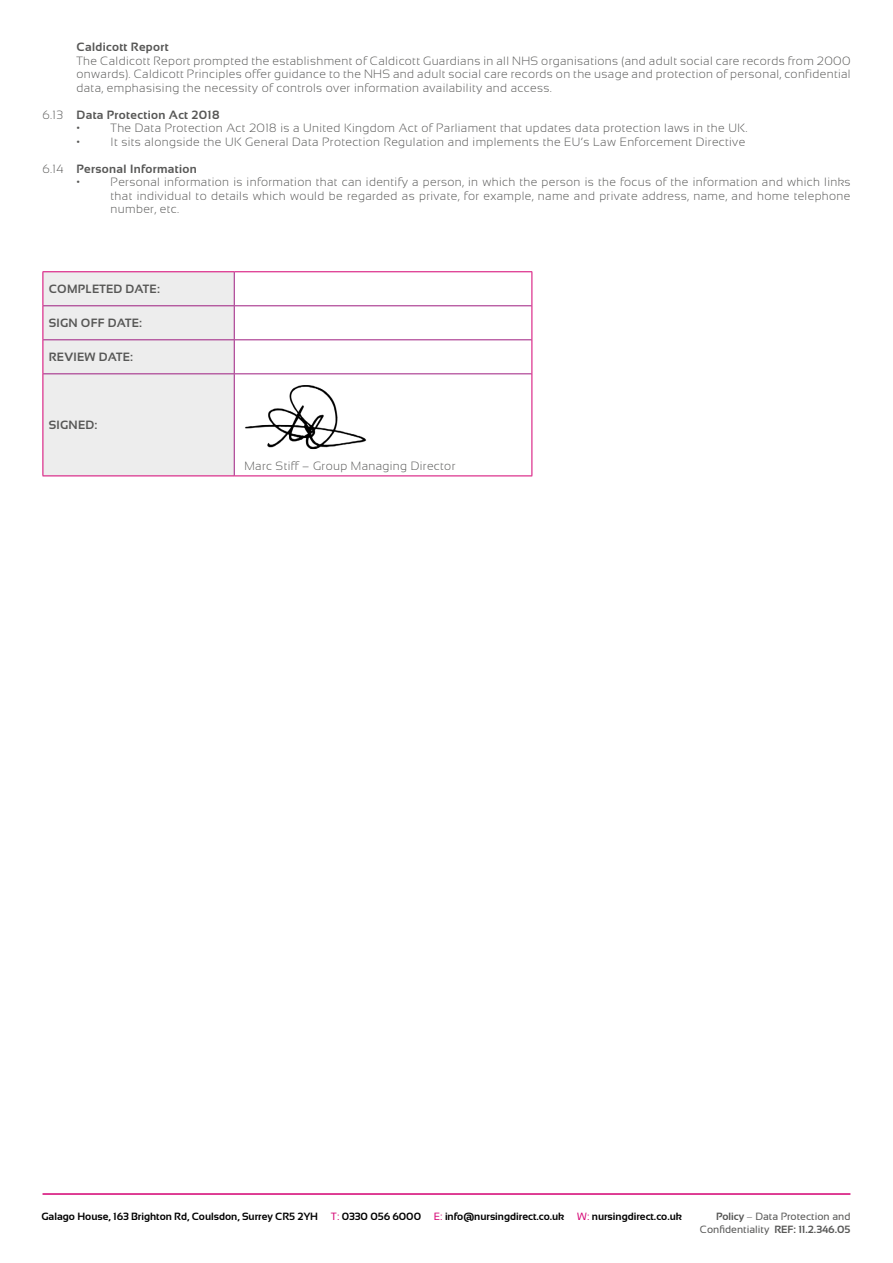
<style>
.page{position:relative;width:893px;height:1263px;background:#fff}
.page>*{position:absolute;margin:0;border:0;box-sizing:border-box;transform-origin:0 0}
.t1{font:300 12px/13.5px "Sansation";letter-spacing:.03em;color:#575756;text-align:justify}
.t2{font:700 12px/13.5px "Sansation";letter-spacing:.03em;color:#575756}
.t3{font:700 10.5px "Sansation";color:#000}
.t4{font:10.5px/12.6px "Sansation";color:#575756;text-align:right}
.s1{font-weight:300}
.s2{font-weight:400;color:#d40072}
.s3{font-weight:700}
</style>
<div class="page">
<div style="left:44px;top:272px;width:190px;height:203px;background:#ededed"></div>
<hr style="left:234px;top:272px;width:1px;height:33px;background:#9e1d80">
<hr style="left:43px;top:305px;width:191px;height:1px;background:#9e1d80">
<hr style="left:234px;top:305px;width:297px;height:1px;background:#9e1d80">
<hr style="left:234px;top:306px;width:1px;height:33px;background:#9e1d80">
<hr style="left:43px;top:339px;width:191px;height:1px;background:#9e1d80">
<hr style="left:234px;top:339px;width:297px;height:1px;background:#9e1d80">
<hr style="left:234px;top:340px;width:1px;height:33px;background:#9e1d80">
<hr style="left:43px;top:373px;width:191px;height:1px;background:#9e1d80">
<hr style="left:234px;top:373px;width:297px;height:1px;background:#9e1d80">
<hr style="left:234px;top:374px;width:1px;height:101px;background:#9e1d80">
<hr style="left:43px;top:271px;width:191px;height:1px;background:#d40072">
<hr style="left:43px;top:272px;width:1px;height:34px;background:#d40072">
<hr style="left:234px;top:271px;width:298px;height:1px;background:#d40072">
<hr style="left:531px;top:272px;width:1px;height:34px;background:#d40072">
<hr style="left:43px;top:306px;width:1px;height:34px;background:#d40072">
<hr style="left:531px;top:306px;width:1px;height:34px;background:#d40072">
<hr style="left:43px;top:340px;width:1px;height:34px;background:#d40072">
<hr style="left:531px;top:340px;width:1px;height:34px;background:#d40072">
<hr style="left:43px;top:374px;width:1px;height:101px;background:#d40072">
<hr style="left:531px;top:374px;width:1px;height:101px;background:#d40072">
<hr style="left:43px;top:475px;width:191px;height:1px;background:#d40072">
<hr style="left:234px;top:475px;width:298px;height:1px;background:#d40072">
<img style="left:245px;top:385px;width:122px;height:65px">
<hr style="left:43px;top:1193px;width:807px;height:2px;background:#d40072">
<p class="t2" style="left:77px;top:40px;width:94px">Caldicott Report</p>
<p class="t1" style="left:77px;top:54px;width:776px">The Caldicott Report prompted the establishment of Caldicott Guardians in all NHS organisations (and adult social care records from 2000 onwards). Caldicott Principles offer guidance to the NHS and adult social care records on the usage and protection of personal, confidential data, emphasising the necessity of controls over information availability and access.</p>
<p class="t2" style="left:77px;top:108px;width:144px;text-indent:-34px"><span class="s1">6.13</span> Data Protection Act 2018 <span class="s1">•</span></p>
<p class="t1" style="left:111px;top:121px;width:638px">The Data Protection Act 2018 is a United Kingdom Act of Parliament that updates data protection laws in the UK.</p>
<p class="t1" style="left:77px;top:135px;width:5px">•</p>
<p class="t1" style="left:111px;top:135px;width:636px">It sits alongside the UK General Data Protection Regulation and implements the EU’s Law Enforcement Directive</p>
<p class="t2" style="left:77px;top:162px;width:122px;text-indent:-34px"><span class="s1">6.14</span> Personal Information <span class="s1">•</span></p>
<p class="t1" style="left:111px;top:175px;width:741px">Personal information is information that can identify a person, in which the person is the focus of the information and which links that individual to details which would be regarded as private, for example, name and private address, name, and home telephone number, etc.</p>
<p class="t2" style="left:49px;top:282px;width:113px">COMPLETED DATE:</p>
<p class="t2" style="left:49px;top:316px;width:95px">SIGN OFF DATE:</p>
<p class="t2" style="left:49px;top:350px;width:86px">REVIEW DATE:</p>
<p class="t2" style="left:49px;top:418px;width:50px">SIGNED:</p>
<p class="t1" style="left:244px;top:459px;width:212px">Marc Stiff – Group Managing Director</p>
<p class="t3" style="left:41px;top:1211px;width:642px">Galago House, 163 Brighton Rd, Coulsdon, Surrey CR5 2YH <span class="s2">T:</span> 0330 056 6000 <span class="s2">E:</span> info@nursingdirect.co.uk <span class="s2">W:</span> nursingdirect.co.uk</p>
<p class="t4" style="left:700px;top:1210px;width:152px"><span class="s3">Policy</span> <span class="s1">–</span> Data Protection and<br>Confidentiality <span class="s3">REF: 11.2.346.05</span></p>
</div>
